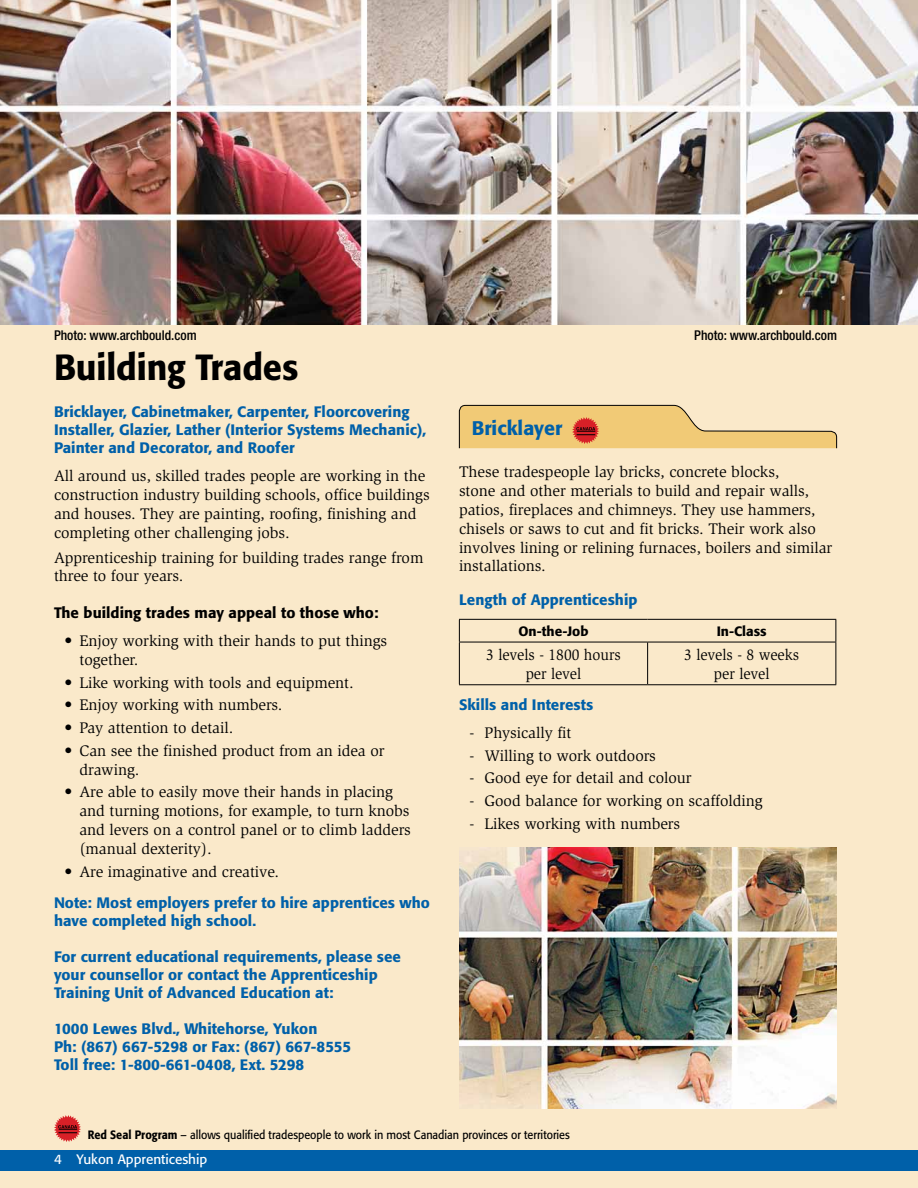
<style>
.page{position:relative;width:918px;height:1188px;background:#fff}
.page>*{position:absolute;margin:0;border:0;box-sizing:border-box;transform-origin:0 0}
.t1{font:500 36px "Formata";letter-spacing:-.005em;color:#000;scale:.95 1}
.t2{font:500 19.5px "Formata";color:#0060a9}
.t3{font:15.75px/18.9px "Slimbach";letter-spacing:-.005em;color:#000}
.t4{font:15.75px/18.9px "Slimbach";letter-spacing:-.005em;color:#000;text-align:center;scale:.95 1}
.t5{font:500 15px/18px "Formata";letter-spacing:.005em;color:#0060a9}
.t6{font:500 15px "Formata";letter-spacing:.005em;color:#000}
.t7{font:500 condensed 13.5px "Helvetica Neue";color:#000}
.t8{font:13.5px "Formata";color:#fff}
.t9{font:500 13.5px "Formata";color:#000}
.t10{font:12px "Formata";color:#000;scale:.9 1}
.s1{font-weight:500}
</style>
<div class="page">
<div style="left:0;top:316px;width:918px;height:872px;background:#fae9ca"></div>
<svg style="left:54px;top:1115px;width:27px;height:27px"></svg>
<div style="left:0;top:1151px;width:918px;height:20px;background:#0060a9"></div>
<img style="left:459px;top:848px;width:378px;height:260px">
<img style="left:0;top:0;width:918px;height:324px">
<hr style="left:459px;top:619px;width:189px;height:1px;background:#000">
<svg style="left:459px;top:620px;width:1px;height:22px"></svg>
<hr style="left:648px;top:619px;width:188px;height:1px;background:#000">
<svg style="left:836px;top:620px;width:1px;height:22px"></svg>
<hr style="left:459px;top:642px;width:189px;height:1px;background:#000">
<hr style="left:459px;top:642px;width:1px;height:42px;background:#000">
<hr style="left:648px;top:642px;width:188px;height:1px;background:#000">
<hr style="left:836px;top:642px;width:1px;height:42px;background:#000">
<hr style="left:459px;top:684px;width:189px;height:1px;background:#000">
<hr style="left:648px;top:684px;width:188px;height:1px;background:#000">
<hr style="left:647px;top:642px;width:1px;height:42px;background:#000">
<svg style="left:459px;top:405px;width:378px;height:44px"></svg>
<p class="t7" style="left:54px;top:327px;width:144px">Photo: www.archbould.com</p>
<p class="t7" style="left:694px;top:327px;width:144px">Photo: www.archbould.com</p>
<h1 class="t1" style="left:54px;top:345px;width:259px">Building Trades</h1>
<p class="t5" style="left:54px;top:403px;width:374px">Bricklayer, Cabinetmaker, Carpenter, Floorcovering<br>Installer, Glazier, Lather (Interior Systems Mechanic),<br>Painter and Decorator, and Roofer</p>
<p class="t3" style="left:54px;top:466px;width:377px">All around us, skilled trades people are working in the construction industry building schools, office buildings and houses. They are painting, roofing, finishing and completing other challenging jobs.</p>
<p class="t3" style="left:54px;top:548px;width:371px">Apprenticeship training for building trades range from three to four years.</p>
<p class="t6" style="left:54px;top:604px;width:326px">The building trades may appeal to those who:</p>
<p class="t3" style="left:79px;top:632px;width:309px;text-indent:-15px">• Enjoy working with their hands to put things together.</p>
<p class="t3" style="left:65px;top:673px;width:291px">• Like working with tools and equipment.</p>
<p class="t3" style="left:65px;top:696px;width:220px">• Enjoy working with numbers.</p>
<p class="t3" style="left:65px;top:719px;width:170px">• Pay attention to detail.</p>
<p class="t3" style="left:79px;top:741px;width:307px;text-indent:-15px">• Can see the finished product from an idea or drawing.</p>
<p class="t3" style="left:79px;top:783px;width:333px;text-indent:-15px">• Are able to easily move their hands in placing and turning motions, for example, to turn knobs and levers on a control panel or to climb ladders (manual dexterity).</p>
<p class="t3" style="left:65px;top:862px;width:216px">• Are imaginative and creative.</p>
<p class="t5" style="left:54px;top:893px;width:377px">Note: Most employers prefer to hire apprentices who have completed high school.</p>
<p class="t5" style="left:54px;top:948px;width:349px">For current educational requirements, please see your counsellor or contact the Apprenticeship<br>Training Unit of Advanced Education at:</p>
<p class="t5" style="left:54px;top:1020px;width:299px">1000 Lewes Blvd., Whitehorse, Yukon<br>Ph: (867) 667-5298 or Fax: (867) 667-8555<br>Toll free: 1-800-661-0408, Ext. 5298</p>
<p class="t2" style="left:472px;top:416px;width:92px">Bricklayer</p>
<p class="t3" style="left:459px;top:462px;width:375px">These tradespeople lay bricks, concrete blocks,<br>stone and other materials to build and repair walls, patios, fireplaces and chimneys. They use hammers, chisels or saws to cut and fit bricks. Their work also involves lining or relining furnaces, boilers and similar installations.</p>
<p class="t5" style="left:459px;top:590px;width:180px">Length of Apprenticeship</p>
<p class="t9" style="left:518px;top:623px;width:72px">On-the-Job</p>
<p class="t9" style="left:717px;top:623px;width:52px">In-Class</p>
<p class="t4" style="left:486px;top:645px;width:143px">3 levels - 1800 hours per level</p>
<p class="t4" style="left:684px;top:645px;width:122px">3 levels - 8 weeks per level</p>
<p class="t5" style="left:459px;top:696px;width:136px">Skills and Interests</p>
<p class="t3" style="left:470px;top:723px;width:104px">- Physically fit</p>
<p class="t3" style="left:470px;top:746px;width:188px">- Willing to work outdoors</p>
<p class="t3" style="left:470px;top:769px;width:224px">- Good eye for detail and colour</p>
<p class="t3" style="left:470px;top:792px;width:295px">- Good balance for working on scaffolding</p>
<p class="t3" style="left:470px;top:814px;width:212px">- Likes working with numbers</p>
<p class="t10" style="left:88px;top:1127px;width:537px"><span class="s1">Red Seal Program</span> – allows qualified tradespeople to work in most Canadian provinces or territories</p>
<p class="t8" style="left:54px;top:1151px;width:155px">4 Yukon Apprenticeship</p>
</div>
